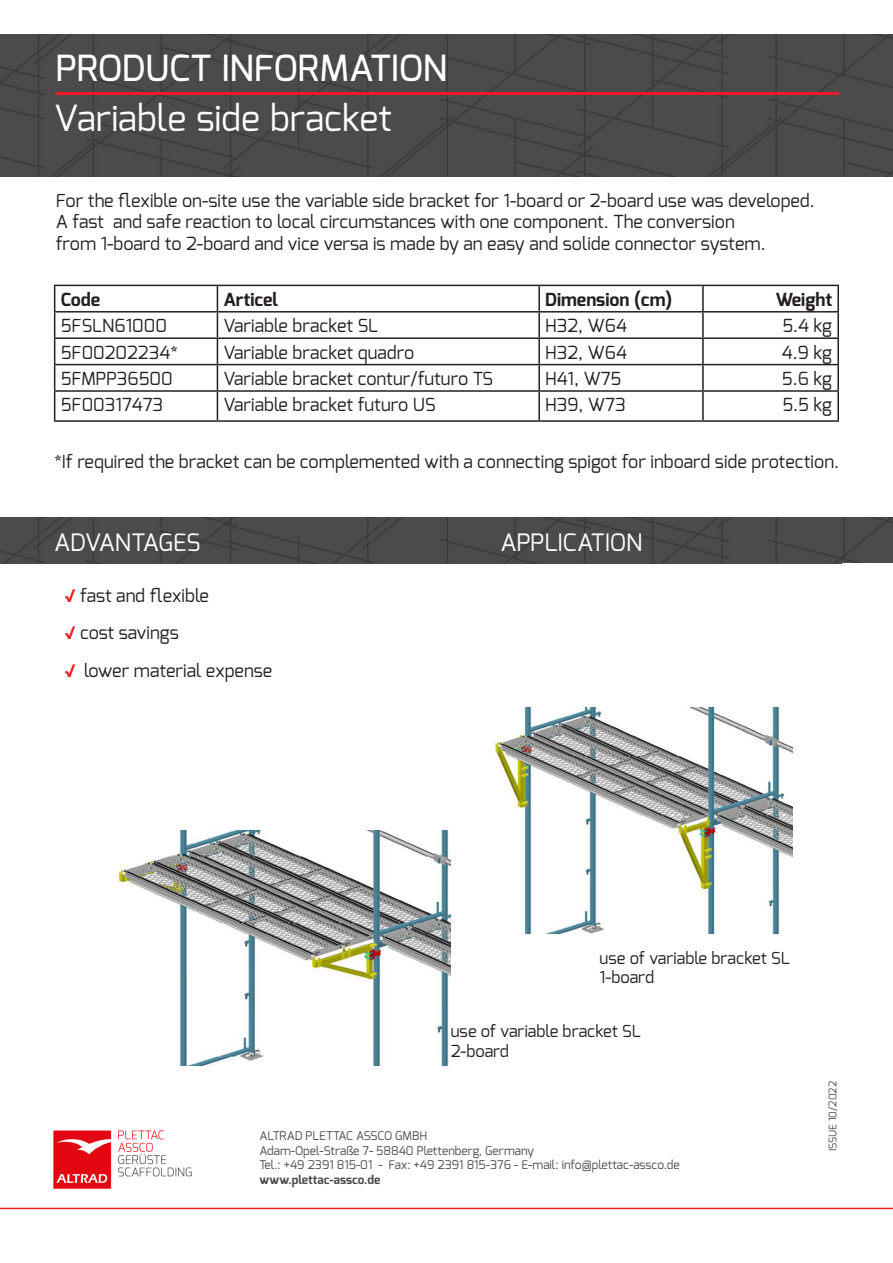
<style>
.page{position:relative;width:893px;height:1263px;background:#fff}
.page>*{position:absolute;margin:0;border:0;box-sizing:border-box;transform-origin:0 0}
.t1{font:36px "Exo";letter-spacing:-.005em;color:#fff}
.t2{font:500 36px "Exo";color:#fff}
.t3{font:24px "Exo";color:#fff}
.t4{font:18px/21.6px "Exo";color:#231f20}
.t5{font:700 18px "Exo";color:#231f20}
.t6{font:16.5px/19.8px "Exo";color:#231f20}
.t7{font:12px/14.4px "Exo";color:#4b4c4d}
.t8{font:700 12px "Exo";color:#4b4c4d}
.t9{font:10.5px "Exo";color:#4b4c4d}
.s1{font-weight:700;font-size:15.75px;color:#ee1d23}
</style>
<div class="page">
<hr style="left:0;top:1208px;width:893px;height:1px;background:#ee1d23">
<img style="left:53px;top:1130px;width:139px;height:59px">
<hr style="left:54px;top:285px;width:163px;height:1px;background:#231f20">
<hr style="left:217px;top:285px;width:322px;height:1px;background:#231f20">
<hr style="left:539px;top:285px;width:164px;height:1px;background:#231f20">
<hr style="left:538px;top:286px;width:2px;height:25px;background:#231f20">
<hr style="left:703px;top:285px;width:136px;height:1px;background:#231f20">
<hr style="left:702px;top:286px;width:2px;height:25px;background:#231f20">
<hr style="left:837px;top:286px;width:2px;height:25px;background:#231f20">
<hr style="left:54px;top:311px;width:163px;height:2px;background:#231f20">
<hr style="left:539px;top:311px;width:164px;height:2px;background:#231f20">
<hr style="left:538px;top:313px;width:2px;height:24px;background:#231f20">
<hr style="left:703px;top:311px;width:136px;height:2px;background:#231f20">
<hr style="left:702px;top:313px;width:2px;height:24px;background:#231f20">
<hr style="left:837px;top:313px;width:2px;height:24px;background:#231f20">
<hr style="left:54px;top:337px;width:163px;height:2px;background:#231f20">
<hr style="left:539px;top:337px;width:164px;height:2px;background:#231f20">
<hr style="left:538px;top:339px;width:2px;height:25px;background:#231f20">
<hr style="left:703px;top:337px;width:136px;height:2px;background:#231f20">
<hr style="left:702px;top:339px;width:2px;height:25px;background:#231f20">
<hr style="left:837px;top:339px;width:2px;height:25px;background:#231f20">
<hr style="left:54px;top:364px;width:163px;height:1px;background:#231f20">
<hr style="left:539px;top:364px;width:164px;height:1px;background:#231f20">
<hr style="left:538px;top:365px;width:2px;height:25px;background:#231f20">
<hr style="left:703px;top:364px;width:136px;height:1px;background:#231f20">
<hr style="left:702px;top:365px;width:2px;height:25px;background:#231f20">
<hr style="left:837px;top:365px;width:2px;height:25px;background:#231f20">
<hr style="left:54px;top:390px;width:163px;height:2px;background:#231f20">
<svg style="left:54px;top:286px;width:1px;height:134px"></svg>
<svg style="left:217px;top:286px;width:322px;height:134px"></svg>
<hr style="left:539px;top:390px;width:164px;height:2px;background:#231f20">
<hr style="left:538px;top:392px;width:2px;height:28px;background:#231f20">
<hr style="left:703px;top:390px;width:136px;height:2px;background:#231f20">
<hr style="left:702px;top:392px;width:2px;height:28px;background:#231f20">
<hr style="left:837px;top:392px;width:2px;height:28px;background:#231f20">
<hr style="left:54px;top:420px;width:163px;height:2px;background:#231f20">
<hr style="left:217px;top:420px;width:322px;height:2px;background:#231f20">
<hr style="left:539px;top:420px;width:164px;height:2px;background:#231f20">
<hr style="left:703px;top:420px;width:136px;height:2px;background:#231f20">
<img style="left:0;top:34px;width:409px;height:143px">
<img style="left:409px;top:34px;width:433px;height:143px">
<img style="left:740px;top:34px;width:153px;height:142px">
<hr style="left:55px;top:92px;width:784px;height:3px;background:#ee1c28">
<img style="left:0;top:518px;width:409px;height:45px">
<img style="left:409px;top:518px;width:331px;height:45px">
<div style="left:740px;top:518px;width:153px;height:45px;background:#4a4b4a"></div>
<img style="left:492px;top:707px;width:300px;height:226px">
<img style="left:118px;top:830px;width:333px;height:235px">
<h1 class="t2" style="left:56px;top:45px;width:393px">PRODUCT INFORMATION</h1>
<h1 class="t1" style="left:54px;top:95px;width:340px">Variable side bracket</h1>
<p class="t4" style="left:56px;top:189px;width:760px">For the flexible on-site use the variable side bracket for 1-board or 2-board use was developed.<br>A fast and safe reaction to local circumstances with one component. The conversion<br>from 1-board to 2-board and vice versa is made by an easy and solide connector system.</p>
<p class="t5" style="left:61px;top:288px;width:41px">Code</p>
<p class="t5" style="left:223px;top:288px;width:56px">Articel</p>
<p class="t5" style="left:545px;top:288px;width:129px">Dimension (cm)</p>
<p class="t5" style="left:775px;top:288px;width:58px">Weight</p>
<p class="t4" style="left:61px;top:315px;width:108px">5FSLN61000</p>
<p class="t4" style="left:223px;top:315px;width:156px">Variable bracket SL</p>
<p class="t4" style="left:545px;top:315px;width:83px">H32, W64</p>
<p class="t4" style="left:782px;top:315px;width:51px">5.4 kg</p>
<p class="t4" style="left:61px;top:341px;width:119px">5F00202234*</p>
<p class="t4" style="left:223px;top:341px;width:192px">Variable bracket quadro</p>
<p class="t4" style="left:545px;top:341px;width:83px">H32, W64</p>
<p class="t4" style="left:782px;top:341px;width:52px">4.9 kg</p>
<p class="t4" style="left:61px;top:368px;width:114px">5FMPP36500</p>
<p class="t4" style="left:223px;top:368px;width:271px">Variable bracket contur/futuro TS</p>
<p class="t4" style="left:545px;top:368px;width:78px">H41, W75</p>
<p class="t4" style="left:782px;top:368px;width:52px">5.6 kg</p>
<p class="t4" style="left:61px;top:394px;width:104px">5F00317473</p>
<p class="t4" style="left:223px;top:394px;width:214px">Variable bracket futuro US</p>
<p class="t4" style="left:545px;top:394px;width:82px">H39, W73</p>
<p class="t4" style="left:782px;top:394px;width:51px">5.5 kg</p>
<p class="t4" style="left:54px;top:451px;width:786px">*If required the bracket can be complemented with a connecting spigot for inboard side protection.</p>
<h2 class="t3" style="left:54px;top:527px;width:148px">ADVANTAGES</h2>
<h2 class="t3" style="left:500px;top:527px;width:144px">APPLICATION</h2>
<p class="t4" style="left:65px;top:577px;width:209px;line-height:37.5px"><span class="s1">√</span> fast and flexible<br><span class="s1">√</span> cost savings<br><span class="s1">√</span> lower material expense</p>
<p class="t6" style="left:600px;top:948px;width:192px">use of variable bracket SL<br>1-board</p>
<p class="t6" style="left:451px;top:1021px;width:192px">use of variable bracket SL<br>2-board</p>
<p class="t7" style="left:259px;top:1129px;width:422px">ALTRAD PLETTAC ASSCO GMBH<br>Adam-Opel-Straße 7- 58840 Plettenberg, Germany<br>Tel.: +49 2391 815-01 - Fax: +49 2391 815-376 - E-mail: info@plettac-assco.de</p>
<p class="t8" style="left:259px;top:1171px;width:122px">www.plettac-assco.de</p>
<p class="t9" style="left:826px;top:1151px;width:72px;rotate:-90deg">ISSUE 10/2022</p>
</div>
